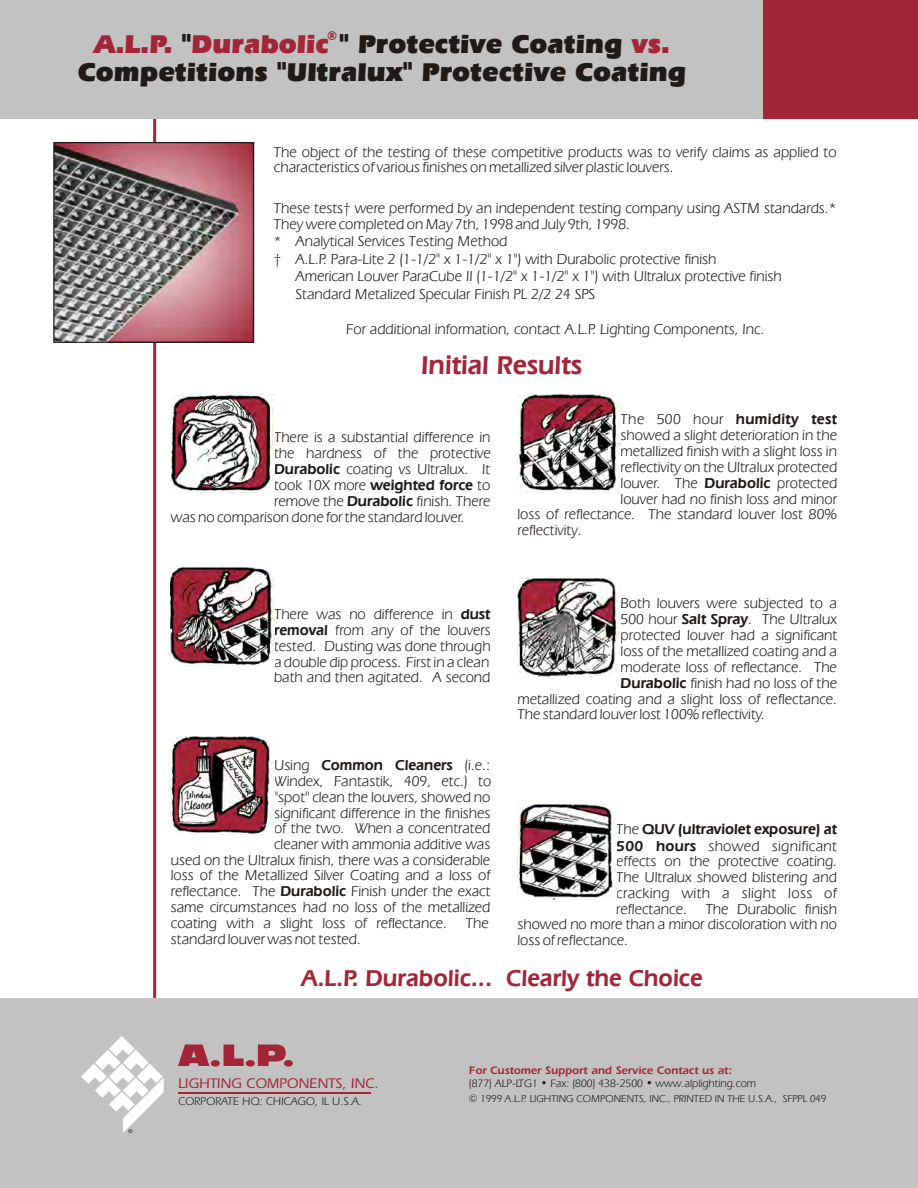
<style>
.page{position:relative;width:918px;height:1188px;background:#fff}
.page>*{position:absolute;margin:0;border:0;box-sizing:border-box;transform-origin:0 0}
.t1{font:27px/28px "Eras Ult BT";color:#1f1a17}
.t2{font:27px "Eras Ult BT";color:#a32638}
.t3{font:700 27px "Eras Bk BT";color:#a32638}
.t4{font:700 24px "Eras Bk BT";color:#a32638}
.t5{font:15px/15.9px "Eras Bk BT";color:#1f1a17}
.t6{font:700 15px "Eras Bk BT";color:#1f1a17}
.t7{font:15px "Eras Bk BT";letter-spacing:.02em;color:#1f1a17}
.t8{font:15px "Eras Bk BT";letter-spacing:.025em;color:#1f1a17}
.t9{font:700 15px "Eras Bk BT";letter-spacing:.025em;color:#1f1a17}
.t10{font:500 14.4px "Itc Eras";color:#a32638}
.t11{font:12px "Eras Ult BT";color:#a32638}
.t12{font:11.55px "Itc Eras";color:#1f1a17}
.t13{font:11.25px "Eras Bk BT";color:#1f1a17}
.t14{font:600 11.25px "Itc Eras";color:#a32638}
.t15{font:10.5px "Eras Bk BT";color:#1f1a17}
.s1{color:#1f1a17}
.s2{font-weight:700}
.s3{font-weight:400}
</style>
<div class="page">
<hr style="left:153px;top:102px;width:3px;height:915px;background:#a32638">
<div style="left:0;top:0;width:763px;height:118px;background:#c2c2c2"></div>
<div style="left:763px;top:0;width:155px;height:118px;background:#a32638"></div>
<img style="left:171px;top:395px;width:103px;height:98px">
<img style="left:171px;top:736px;width:103px;height:99px">
<img style="left:171px;top:567px;width:103px;height:99px">
<img style="left:517px;top:395px;width:104px;height:98px">
<img style="left:517px;top:805px;width:99px;height:95px">
<img style="left:517px;top:578px;width:104px;height:99px">
<img style="left:56px;top:144px;width:196px;height:197px">
<div style="left:54px;top:142px;width:200px;height:201px;border:1px solid #1f1a17"></div>
<div style="left:0;top:999px;width:918px;height:189px;background:#c2c2c2"></div>
<svg style="left:81px;top:1036px;width:83px;height:97px"></svg>
<svg style="left:178px;top:1045px;width:115px;height:22px"></svg>
<hr style="left:178px;top:1093px;width:192px;height:1px;background:#a32638">
<p class="t11" style="left:327px;top:30px;width:11px">®</p>
<h1 class="t1" style="left:78px;top:32px;width:610px;text-indent:104px">"<br>Competitions "Ultralux" Protective Coating</h1>
<h1 class="t2" style="left:94px;top:33px;width:577px">A.L.P. Durabolic <span class="s1">" Protective Coating</span> vs.</h1>
<p class="t5" style="left:274px;top:145px;width:564px">The object of the testing of these competitive products was to verify claims as applied to characteristics of various finishes on metallized silver plastic louvers.</p>
<p class="t5" style="left:274px;top:201px;width:564px">These tests† were performed by an independent testing company using ASTM standards.*<br>They were completed on May 7th, 1998 and July 9th, 1998.</p>
<p class="t5" style="left:274px;top:235px;width:235px">* Analytical Services Testing Method</p>
<p class="t5" style="left:274px;top:252px;width:444px">† A.L.P. Para-Lite 2 (1-1/2" x 1-1/2" x 1") with Durabolic protective finish</p>
<p class="t5" style="left:296px;top:269px;width:488px">American Louver ParaCube II (1-1/2" x 1-1/2" x 1") with Ultralux protective finish</p>
<p class="t5" style="left:296px;top:287px;width:301px">Standard Metalized Specular Finish PL 2/2 24 SPS</p>
<p class="t5" style="left:346px;top:322px;width:420px">For additional information, contact A.L.P. Lighting Components, Inc.</p>
<h1 class="t3" style="left:421px;top:353px;width:162px">Initial Results</h1>
<p class="t5" style="left:274px;top:430px;width:218px">There is a substantial difference in</p>
<p class="t5" style="left:274px;top:446px;width:218px">the hardness of the protective</p>
<p class="t5" style="left:274px;top:462px;width:218px"><span class="s2">Durabolic</span> coating vs Ultralux. It</p>
<p class="t5" style="left:274px;top:478px;width:218px">took 10X more <span class="s2">weighted force</span> to</p>
<p class="t5" style="left:274px;top:494px;width:218px">remove the <span class="s2">Durabolic</span> finish. There</p>
<p class="t5" style="left:171px;top:510px;width:295px">was no comparison done for the standard louver.</p>
<p class="t5" style="left:274px;top:607px;width:218px;text-align:justify">There was no difference in <span class="s2">dust removal</span> from any of the louvers tested. Dusting was done through a double dip process. First in a clean bath and then agitated. A second</p>
<p class="t6" style="left:274px;top:759px;width:218px"><span class="s3">Using</span> Common Cleaners <span class="s3">(i.e.:</span></p>
<p class="t5" style="left:274px;top:774px;width:219px">Windex, Fantastik, 409, etc.) to</p>
<p class="t5" style="left:274px;top:790px;width:218px">"spot" clean the louvers, showed no</p>
<p class="t5" style="left:274px;top:806px;width:218px">significant difference in the finishes</p>
<p class="t5" style="left:274px;top:821px;width:218px">of the two. When a concentrated</p>
<p class="t5" style="left:274px;top:837px;width:218px">cleaner with ammonia additive was</p>
<p class="t5" style="left:171px;top:853px;width:321px">used on the Ultralux finish, there was a considerable</p>
<p class="t5" style="left:171px;top:869px;width:321px">loss of the Metallized Silver Coating and a loss of</p>
<p class="t5" style="left:171px;top:885px;width:321px">reflectance. The <span class="s2">Durabolic</span> Finish under the exact</p>
<p class="t5" style="left:171px;top:900px;width:321px">same circumstances had no loss of the metallized</p>
<p class="t5" style="left:171px;top:916px;width:319px">coating with a slight loss of reflectance. The</p>
<p class="t5" style="left:171px;top:932px;width:192px">standard louver was not tested.</p>
<p class="t9" style="left:621px;top:413px;width:218px"><span class="s3">The 500 hour</span> humidity test</p>
<p class="t5" style="left:621px;top:429px;width:218px">showed a slight deterioration in the</p>
<p class="t5" style="left:621px;top:444px;width:218px">metallized finish with a slight loss in</p>
<p class="t5" style="left:621px;top:460px;width:218px">reflectivity on the Ultralux protected</p>
<p class="t5" style="left:621px;top:476px;width:218px">louver. The <span class="s2">Durabolic</span> protected</p>
<p class="t5" style="left:621px;top:492px;width:218px">louver had no finish loss and minor</p>
<p class="t5" style="left:517px;top:508px;width:321px">loss of reflectance. The standard louver lost 80%</p>
<p class="t5" style="left:517px;top:523px;width:66px">reflectivity.</p>
<p class="t5" style="left:621px;top:597px;width:218px">Both louvers were subjected to a</p>
<p class="t5" style="left:621px;top:612px;width:218px">500 hour <span class="s2">Salt Spray</span>. The Ultralux</p>
<p class="t5" style="left:621px;top:628px;width:218px">protected louver had a significant</p>
<p class="t5" style="left:621px;top:644px;width:218px">loss of the metallized coating and a</p>
<p class="t5" style="left:621px;top:660px;width:218px">moderate loss of reflectance. The</p>
<p class="t5" style="left:621px;top:676px;width:218px"><span class="s2">Durabolic</span> finish had no loss of the</p>
<p class="t5" style="left:517px;top:692px;width:321px">metallized coating and a slight loss of reflectance.</p>
<p class="t5" style="left:517px;top:707px;width:249px">The standard louver lost 100% reflectivity.</p>
<p class="t6" style="left:616px;top:823px;width:222px"><span class="s3">The</span> QUV (ultraviolet exposure) at</p>
<p class="t7" style="left:616px;top:839px;width:222px"><span class="s2">500 hours</span> showed significant</p>
<p class="t5" style="left:616px;top:855px;width:222px">effects on the protective coating.</p>
<p class="t5" style="left:616px;top:870px;width:222px">The Ultralux showed blistering and</p>
<p class="t8" style="left:616px;top:887px;width:222px">cracking with a slight loss of</p>
<p class="t5" style="left:616px;top:902px;width:222px">reflectance. The Durabolic finish</p>
<p class="t5" style="left:517px;top:918px;width:321px">showed no more than a minor discoloration with no</p>
<p class="t5" style="left:517px;top:933px;width:112px">loss of reflectance.</p>
<h2 class="t4" style="left:302px;top:968px;width:402px">A.L.P. Durabolic... Clearly the Choice</h2>
<p class="t10" style="left:178px;top:1077px;width:202px">LIGHTING COMPONENTS, INC.</p>
<p class="t12" style="left:178px;top:1096px;width:185px">CORPORATE HQ: CHICAGO, IL U.S.A.</p>
<p class="t14" style="left:469px;top:1065px;width:265px">For Customer Support and Service Contact us at:</p>
<p class="t13" style="left:469px;top:1078px;width:289px">(877) ALP-LTG1 • Fax: (800) 438-2500 • www.alplighting.com</p>
<p class="t15" style="left:469px;top:1094px;width:359px">© 1999 A.L.P. LIGHTING COMPONENTS, INC., PRINTED IN THE U.S.A., SFPPL 049</p>
</div>
